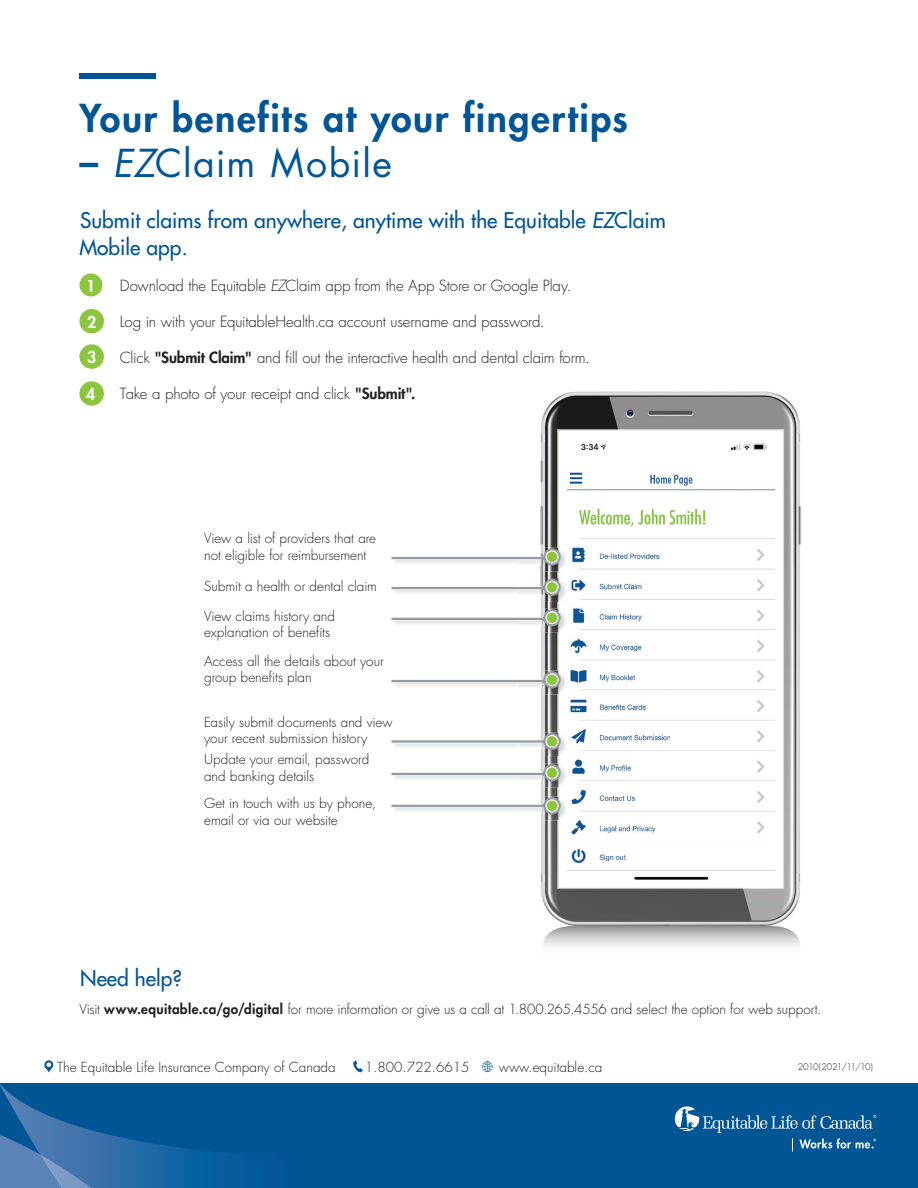
<style>
.page{position:relative;width:918px;height:1188px;background:#fff}
.page>*{position:absolute;margin:0;border:0;box-sizing:border-box;transform-origin:0 0}
.t1{font:800 37.5px "Futura Std";letter-spacing:.04em;color:#005595}
.t2{font:37.5px "Futura Std";letter-spacing:.03em;color:#005595}
.t3{font:500 21px/27px "Futura Std";color:#005595}
.t4{font:800 15.9px "Futura Std";color:#fff}
.t5{font:300 15px "Futura Std";letter-spacing:-.01em;color:#231f20}
.t6{font:300 13.5px/16.2px "Futura Std";color:#231f20}
.t7{font:300 9px "Futura Std";letter-spacing:-.065em;color:#231f20}
.s1{font-weight:800}
.s2{font-style:italic}
</style>
<div class="page">
<div style="left:79px;top:73px;width:77px;height:5px;background:#005595"></div>
<div style="left:79px;top:273px;width:23px;height:23px;background:#8bc63e;border-radius:50%"></div>
<div style="left:79px;top:309px;width:25px;height:24px;background:#8bc63e;border-radius:50%"></div>
<div style="left:79px;top:344px;width:25px;height:25px;background:#8bc63e;border-radius:50%"></div>
<div style="left:79px;top:381px;width:25px;height:25px;background:#8bc63e;border-radius:50%"></div>
<img style="left:540px;top:391px;width:262px;height:556px">
<img style="left:543px;top:548px;width:24px;height:23px">
<svg style="left:392px;top:548px;width:169px;height:18px"></svg>
<div style="left:547px;top:552px;width:10px;height:10px;background:#8bc63e;border-radius:50%"></div>
<img style="left:543px;top:609px;width:24px;height:23px">
<svg style="left:392px;top:609px;width:169px;height:17px"></svg>
<div style="left:547px;top:613px;width:10px;height:10px;background:#8bc63e;border-radius:50%"></div>
<img style="left:543px;top:578px;width:24px;height:24px">
<svg style="left:392px;top:579px;width:169px;height:17px"></svg>
<div style="left:547px;top:582px;width:10px;height:11px;background:#8bc63e;border-radius:50%"></div>
<img style="left:543px;top:671px;width:24px;height:23px">
<svg style="left:392px;top:671px;width:169px;height:17px"></svg>
<div style="left:547px;top:675px;width:10px;height:10px;background:#8bc63e;border-radius:50%"></div>
<img style="left:543px;top:732px;width:24px;height:24px">
<svg style="left:392px;top:733px;width:169px;height:17px"></svg>
<div style="left:547px;top:736px;width:10px;height:11px;background:#8bc63e;border-radius:50%"></div>
<img style="left:543px;top:764px;width:24px;height:23px">
<svg style="left:392px;top:764px;width:169px;height:17px"></svg>
<div style="left:547px;top:768px;width:10px;height:10px;background:#8bc63e;border-radius:50%"></div>
<img style="left:543px;top:797px;width:24px;height:23px">
<svg style="left:392px;top:797px;width:169px;height:17px"></svg>
<div style="left:547px;top:801px;width:10px;height:10px;background:#8bc63e;border-radius:50%"></div>
<svg style="left:353px;top:1061px;width:10px;height:11px"></svg>
<svg style="left:482px;top:1061px;width:11px;height:11px"></svg>
<svg style="left:44px;top:1060px;width:9px;height:12px"></svg>
<div style="left:0;top:1083px;width:905px;height:105px;background:#005595"></div>
<svg style="left:0;top:1084px;width:212px;height:104px"></svg>
<svg style="left:674px;top:1106px;width:202px;height:45px"></svg>
<h1 class="t1" style="left:79px;top:94px;width:550px">Your benefits at your fingertips</h1>
<h1 class="t2" style="left:79px;top:139px;width:314px"><span class="s1">–</span> <span class="s2">EZ</span>Claim Mobile</h1>
<h2 class="t3" style="left:79px;top:207px;width:588px">Submit claims from anywhere, anytime with the Equitable <span class="s2">EZ</span>Claim<br>Mobile app.</h2>
<p class="t4" style="left:86px;top:276px;width:11px">1</p>
<p class="t4" style="left:87px;top:312px;width:11px">2</p>
<p class="t4" style="left:87px;top:347px;width:11px">3</p>
<p class="t4" style="left:86px;top:384px;width:11px">4</p>
<p class="t5" style="left:120px;top:277px;width:453px">Download the Equitable <span class="s2">EZ</span>Claim app from the App Store or Google Play.</p>
<p class="t5" style="left:120px;top:313px;width:426px">Log in with your EquitableHealth.ca account username and password.</p>
<p class="t5" style="left:120px;top:349px;width:471px">Click <span class="s1">"Submit Claim"</span> and fill out the interactive health and dental claim form.</p>
<p class="t5" style="left:120px;top:385px;width:297px">Take a photo of your receipt and click <span class="s1">"Submit".</span></p>
<p class="t6" style="left:204px;top:531px;width:174px">View a list of providers that are not eligible for reimbursement</p>
<p class="t6" style="left:204px;top:578px;width:174px">Submit a health or dental claim</p>
<p class="t6" style="left:204px;top:608px;width:133px">View claims history and explanation of benefits</p>
<p class="t6" style="left:204px;top:653px;width:181px">Access all the details about your group benefits plan</p>
<p class="t6" style="left:204px;top:714px;width:190px">Easily submit documents and view your recent submission history</p>
<p class="t6" style="left:204px;top:752px;width:167px">Update your email, password and banking details</p>
<p class="t6" style="left:204px;top:796px;width:173px">Get in touch with us by phone, email or via our website</p>
<h2 class="t3" style="left:80px;top:965px;width:103px">Need help?</h2>
<p class="t6" style="left:79px;top:1002px;width:743px">Visit <span class="s1">www.equitable.ca/go/digital</span> for more information or give us a call at 1.800.265.4556 and select the option for web support.</p>
<p class="t6" style="left:57px;top:1060px;width:280px">The Equitable Life Insurance Company of Canada</p>
<p class="t6" style="left:365px;top:1060px;width:106px">1.800.722.6615</p>
<p class="t6" style="left:499px;top:1060px;width:105px">www.equitable.ca</p>
<p class="t7" style="left:798px;top:1061px;width:77px">2010(2021/11/10)</p>
</div>
